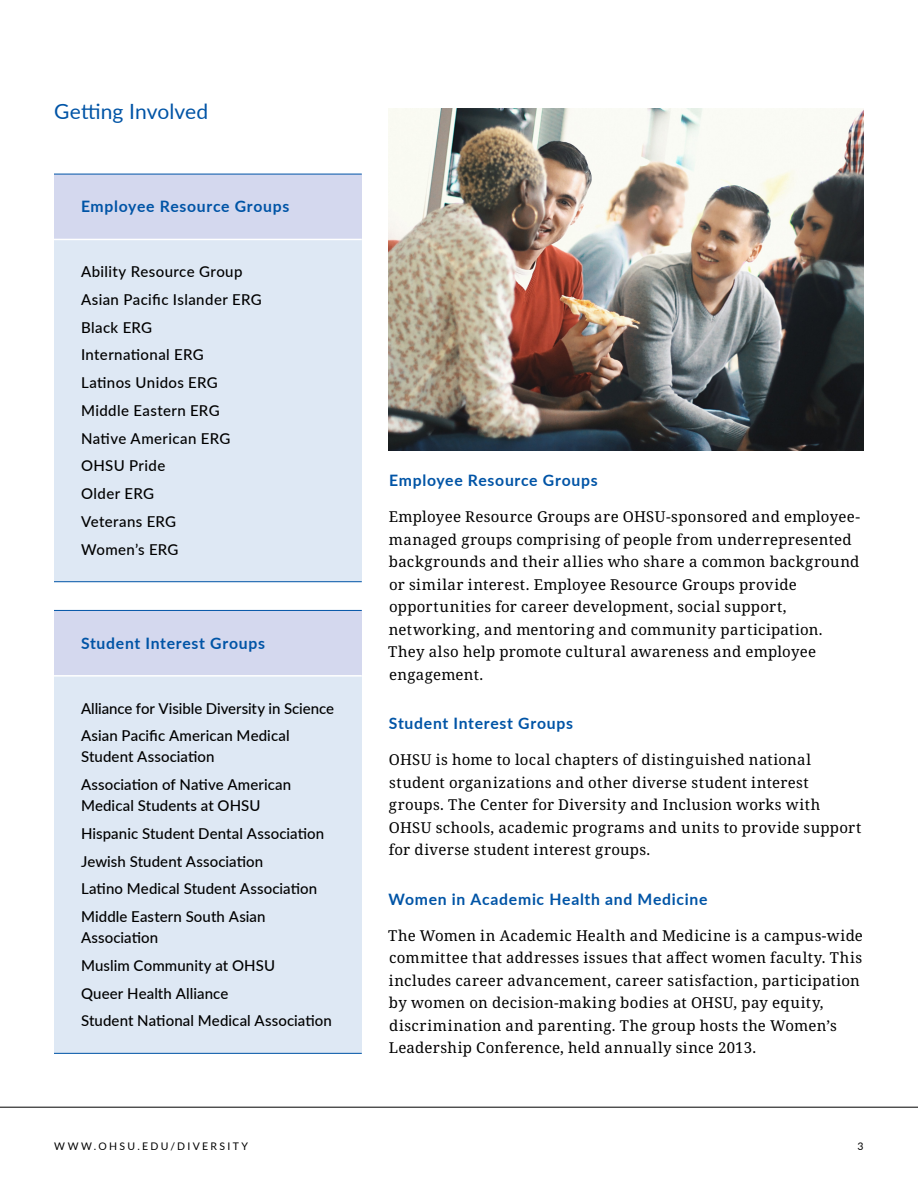
<style>
.page{position:relative;width:918px;height:1188px;background:#fff}
.page>*{position:absolute;margin:0;border:0;box-sizing:border-box;transform-origin:0 0}
.t1{font:21px "Lato";letter-spacing:.005em;color:#0054a6}
.Sub-head_1{font:700 15.75px "Lato";letter-spacing:.045em;color:#0054a6}
.Body_copy{font:15px/22.5px "Noto Serif";letter-spacing:.02em;color:#000}
.Call-out_2_Body{font:500 15px/21px "Lato";letter-spacing:.01em;color:#000}
.Call-out_2_Body-2{font:500 15px "Lato";letter-spacing:.03em;color:#000}
.t2{font:10.5px "Lato";letter-spacing:.22em;color:#000}
</style>
<div class="page">
<hr style="left:0;top:1107px;width:918px;height:1px;background:#000">
<img style="left:389px;top:108px;width:475px;height:343px">
<div style="left:54px;top:174px;width:308px;height:65px;background:#d4d8ee"></div>
<div style="left:54px;top:239px;width:308px;height:343px;background:#dee8f4"></div>
<hr style="left:54px;top:239px;width:308px;height:1px;background:#fff">
<hr style="left:54px;top:174px;width:308px;height:1px;background:#0054a6">
<hr style="left:54px;top:581px;width:308px;height:1px;background:#0054a6">
<div style="left:54px;top:610px;width:308px;height:66px;background:#d4d8ee"></div>
<div style="left:54px;top:676px;width:308px;height:377px;background:#dee8f4"></div>
<hr style="left:54px;top:675px;width:308px;height:2px;background:#fff">
<hr style="left:54px;top:610px;width:308px;height:1px;background:#0054a6">
<hr style="left:54px;top:1053px;width:308px;height:1px;background:#0054a6">
<p class="t1" style="left:54px;top:96px;width:156px">Getting Involved</p>
<p class="Sub-head_1" style="left:81px;top:195px;width:210px">Employee Resource Groups</p>
<p class="Call-out_2_Body" style="left:81px;top:261px;width:163px">Ability Resource Group</p>
<p class="Call-out_2_Body" style="left:81px;top:288px;width:182px">Asian Pacific Islander ERG</p>
<p class="Call-out_2_Body" style="left:81px;top:316px;width:73px">Black ERG</p>
<p class="Call-out_2_Body" style="left:81px;top:344px;width:124px">International ERG</p>
<p class="Call-out_2_Body" style="left:81px;top:372px;width:138px">Latinos Unidos ERG</p>
<p class="Call-out_2_Body" style="left:81px;top:399px;width:140px">Middle Eastern ERG</p>
<p class="Call-out_2_Body" style="left:81px;top:427px;width:151px">Native American ERG</p>
<p class="Call-out_2_Body" style="left:81px;top:455px;width:86px">OHSU Pride</p>
<p class="Call-out_2_Body-2" style="left:81px;top:483px;width:75px">Older ERG</p>
<p class="Call-out_2_Body" style="left:81px;top:510px;width:97px">Veterans ERG</p>
<p class="Call-out_2_Body" style="left:81px;top:538px;width:99px">Women’s ERG</p>
<p class="Sub-head_1" style="left:81px;top:631px;width:186px">Student Interest Groups</p>
<p class="Call-out_2_Body" style="left:81px;top:697px;width:254px">Alliance for Visible Diversity in Science</p>
<p class="Call-out_2_Body" style="left:81px;top:725px;width:210px">Asian Pacific American Medical<br>Student Association</p>
<p class="Call-out_2_Body" style="left:81px;top:774px;width:212px">Association of Native American<br>Medical Students at OHSU</p>
<p class="Call-out_2_Body" style="left:81px;top:822px;width:245px">Hispanic Student Dental Association</p>
<p class="Call-out_2_Body" style="left:81px;top:850px;width:184px">Jewish Student Association</p>
<p class="Call-out_2_Body" style="left:81px;top:878px;width:238px">Latino Medical Student Association</p>
<p class="Call-out_2_Body" style="left:81px;top:906px;width:186px">Middle Eastern South Asian<br>Association</p>
<p class="Call-out_2_Body" style="left:81px;top:954px;width:196px">Muslim Community at OHSU</p>
<p class="Call-out_2_Body" style="left:81px;top:982px;width:149px">Queer Health Alliance</p>
<p class="Call-out_2_Body" style="left:81px;top:1010px;width:252px">Student National Medical Association</p>
<p class="Sub-head_1" style="left:389px;top:469px;width:210px">Employee Resource Groups</p>
<p class="Body_copy" style="left:388px;top:506px;width:474px">Employee Resource Groups are OHSU-sponsored and employee&shy;managed groups comprising of people from underrepresented backgrounds and their allies who share a common background or similar interest. Employee Resource Groups provide opportunities for career development, social support, networking, and mentoring and community participation.<br>They also help promote cultural awareness and employee engagement.</p>
<p class="Sub-head_1" style="left:389px;top:712px;width:186px">Student Interest Groups</p>
<p class="Body_copy" style="left:389px;top:749px;width:474px">OHSU is home to local chapters of distinguished national student organizations and other diverse student interest groups. The Center for Diversity and Inclusion works with OHSU schools, academic programs and units to provide support for diverse student interest groups.</p>
<p class="Sub-head_1" style="left:388px;top:887px;width:321px">Women in Academic Health and Medicine</p>
<p class="Body_copy" style="left:388px;top:924px;width:476px">The Women in Academic Health and Medicine is a campus-wide committee that addresses issues that affect women faculty. This includes career advancement, career satisfaction, participation by women on decision-making bodies at OHSU, pay equity, discrimination and parenting. The group hosts the Women’s Leadership Conference, held annually since 2013.</p>
<p class="t2" style="left:54px;top:1139px;width:195px">WWW.OHSU.EDU/DIVERSITY</p>
<p class="t2" style="left:858px;top:1139px;width:8px">3</p>
</div>
